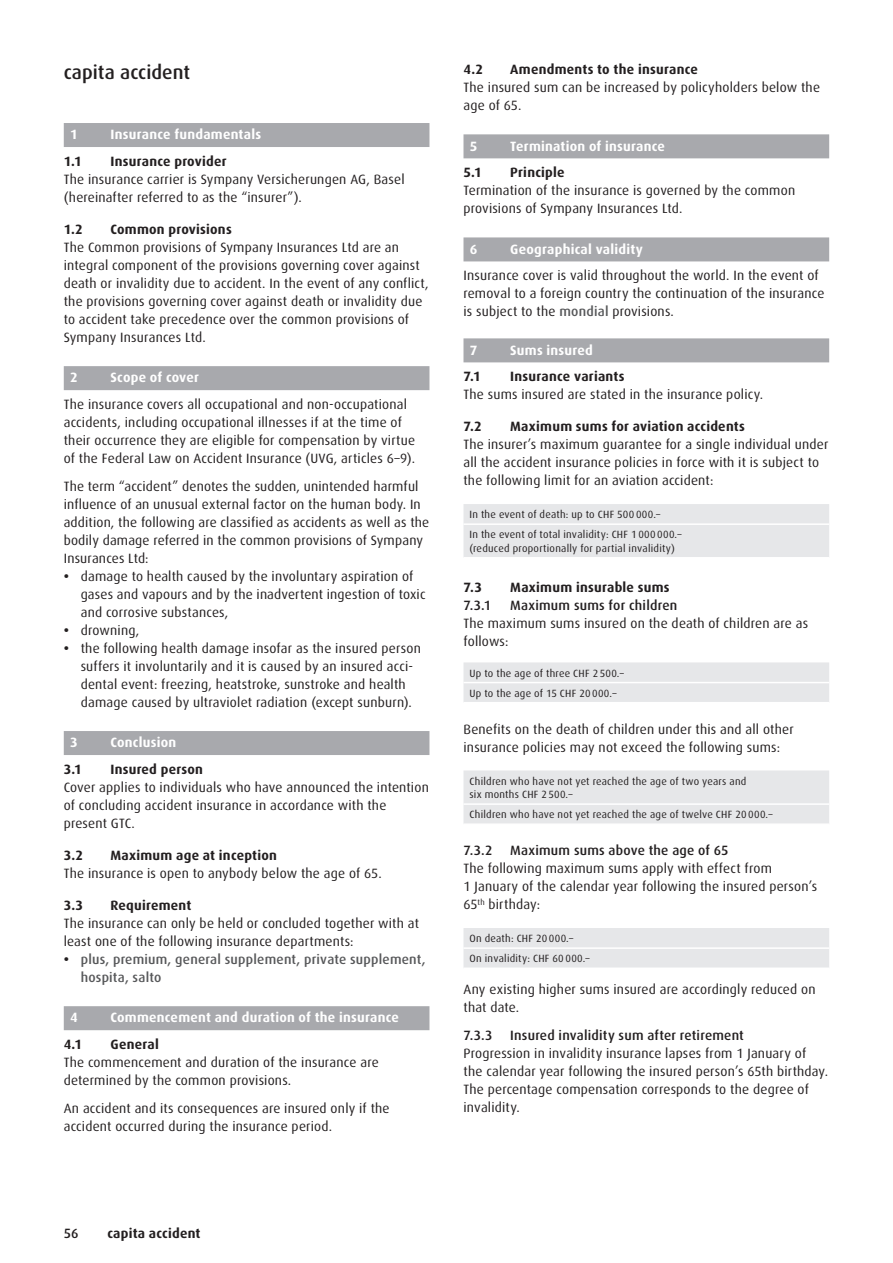
<style>
.page{position:relative;width:893px;height:1263px;background:#fff}
.page>*{position:absolute;margin:0;border:0;box-sizing:border-box;transform-origin:0 0}
.t1{font:500 19.5px "Dax";color:#231f20}
.t2{font:13.5px/18px "Dax";letter-spacing:.015em;color:#231f20}
.t3{font:700 13.5px "Dax";letter-spacing:.02em;color:#231f20}
.t4{font:700 13.5px "Dax";letter-spacing:.02em;color:#fff}
.t5{font:500 13.5px "Dax";letter-spacing:.015em;color:#231f20}
.t6{font:500 13.5px/18px "Dax";letter-spacing:.015em;color:#57585a}
.t7{font:10.5px/20.1px "Dax";letter-spacing:.025em;color:#231f20}
.s1{font-weight:700}
.s2{font-weight:700;color:#231f20}
.s3{font-weight:500;color:#57585a}
</style>
<div class="page">
<div style="left:64px;top:123px;width:365px;height:24px;background:#a8a9ad"></div>
<div style="left:64px;top:366px;width:365px;height:24px;background:#a8a9ad"></div>
<div style="left:64px;top:731px;width:365px;height:24px;background:#a8a9ad"></div>
<div style="left:64px;top:1006px;width:365px;height:24px;background:#a8a9ad"></div>
<div style="left:463px;top:134px;width:366px;height:24px;background:#a8a9ad"></div>
<div style="left:463px;top:237px;width:366px;height:24px;background:#a8a9ad"></div>
<div style="left:463px;top:338px;width:366px;height:24px;background:#a8a9ad"></div>
<div style="left:463px;top:504px;width:366px;height:53px;background:#e6e7e9"></div>
<hr style="left:463px;top:523px;width:366px;height:2px;background:#fff">
<div style="left:463px;top:662px;width:366px;height:40px;background:#e6e7e9"></div>
<hr style="left:463px;top:682px;width:366px;height:1px;background:#fff">
<div style="left:463px;top:770px;width:366px;height:53px;background:#e6e7e9"></div>
<hr style="left:463px;top:803px;width:366px;height:2px;background:#fff">
<div style="left:463px;top:928px;width:366px;height:39px;background:#e6e7e9"></div>
<hr style="left:463px;top:947px;width:366px;height:2px;background:#fff">
<h1 class="t1" style="left:64px;top:61px;width:128px">capita accident</h1>
<p class="t4" style="left:70px;top:127px;width:9px">1</p>
<p class="t4" style="left:111px;top:127px;width:152px">Insurance fundamentals</p>
<p class="t3" style="left:64px;top:154px;width:19px">1.1</p>
<p class="t3" style="left:111px;top:154px;width:118px">Insurance provider</p>
<p class="t2" style="left:64px;top:170px;width:342px">The insurance carrier is Sympany Versicherungen AG, Basel (hereinafter referred to as the “insurer”).</p>
<p class="t3" style="left:64px;top:222px;width:21px">1.2</p>
<p class="t3" style="left:111px;top:222px;width:123px">Common provisions</p>
<p class="t2" style="left:64px;top:238px;width:366px">The Common provisions of Sympany Insurances Ltd are an integral component of the provisions governing cover against death or invalidity due to accident. In the event of any conflict, the provisions governing cover against death or invalidity due to accident take precedence over the common provisions of Sympany Insurances Ltd.</p>
<p class="t4" style="left:70px;top:370px;width:9px">2</p>
<p class="t4" style="left:111px;top:370px;width:90px">Scope of cover</p>
<p class="t2" style="left:64px;top:395px;width:353px">The insurance covers all occupational and non-occupational accidents, including occupational illnesses if at the time of their occurrence they are eligible for compensation by virtue of the Federal Law on Accident Insurance (UVG, articles 6–9).</p>
<p class="t2" style="left:64px;top:477px;width:367px">The term “accident” denotes the sudden, unintended harmful influence of an unusual external factor on the human body. In addition, the following are classified as accidents as well as the bodily damage referred in the common provisions of Sympany Insurances Ltd:</p>
<p class="t2" style="left:81px;top:567px;width:346px;text-indent:-17px"><span class="s1">•</span> damage to health caused by the involuntary aspiration of gases and vapours and by the inadvertent ingestion of toxic and corrosive substances,</p>
<p class="t2" style="left:64px;top:621px;width:77px"><span class="s1">•</span> drowning,</p>
<p class="t2" style="left:81px;top:639px;width:342px;text-indent:-17px"><span class="s1">•</span> the following health damage insofar as the insured person suffers it involuntarily and it is caused by an insured acci&shy;dental event: freezing, heatstroke, sunstroke and health damage caused by ultraviolet radiation (except sunburn).</p>
<p class="t4" style="left:70px;top:735px;width:9px">3</p>
<p class="t4" style="left:111px;top:735px;width:67px">Conclusion</p>
<p class="t3" style="left:64px;top:761px;width:20px">3.1</p>
<p class="t3" style="left:110px;top:761px;width:94px">Insured person</p>
<p class="t2" style="left:64px;top:778px;width:367px">Cover applies to individuals who have announced the intention of concluding accident insurance in accordance with the present GTC.</p>
<p class="t3" style="left:64px;top:847px;width:21px">3.2</p>
<p class="t3" style="left:110px;top:847px;width:168px">Maximum age at inception</p>
<p class="t2" style="left:64px;top:864px;width:320px">The insurance is open to anybody below the age of 65.</p>
<p class="t3" style="left:64px;top:897px;width:21px">3.3</p>
<p class="t3" style="left:110px;top:897px;width:82px">Requirement</p>
<p class="t2" style="left:64px;top:914px;width:357px">The insurance can only be held or concluded together with at least one of the following insurance departments:</p>
<p class="t6" style="left:81px;top:950px;width:346px;text-indent:-17px"><span class="s2">•</span> plus, premium, general supplement, private supplement, hospita, salto</p>
<p class="t4" style="left:70px;top:1010px;width:9px">4</p>
<p class="t4" style="left:110px;top:1010px;width:290px">Commencement and duration of the insurance</p>
<p class="t3" style="left:64px;top:1036px;width:20px">4.1</p>
<p class="t3" style="left:110px;top:1036px;width:50px">General</p>
<p class="t2" style="left:64px;top:1053px;width:317px">The commencement and duration of the insurance are determined by the common provisions.</p>
<p class="t2" style="left:64px;top:1099px;width:327px">An accident and its consequences are insured only if the accident occurred during the insurance period.</p>
<p class="t3" style="left:463px;top:62px;width:21px">4.2</p>
<p class="t3" style="left:510px;top:62px;width:189px">Amendments to the insurance</p>
<p class="t2" style="left:463px;top:79px;width:358px">The insured sum can be increased by policyholders below the age of 65.</p>
<p class="t4" style="left:470px;top:138px;width:9px">5</p>
<p class="t4" style="left:510px;top:138px;width:156px">Termination of insurance</p>
<p class="t3" style="left:463px;top:165px;width:20px">5.1</p>
<p class="t3" style="left:510px;top:165px;width:56px">Principle</p>
<p class="t2" style="left:463px;top:182px;width:333px">Termination of the insurance is governed by the common provisions of Sympany Insurances Ltd.</p>
<p class="t4" style="left:470px;top:241px;width:9px">6</p>
<p class="t4" style="left:510px;top:241px;width:134px">Geographical validity</p>
<p class="t2" style="left:463px;top:267px;width:362px">Insurance cover is valid throughout the world. In the event of removal to a foreign country the continuation of the insurance is subject to the <span class="s3">mondial</span> provisions.</p>
<p class="t4" style="left:470px;top:342px;width:9px">7</p>
<p class="t4" style="left:510px;top:342px;width:84px">Sums insured</p>
<p class="t3" style="left:463px;top:369px;width:19px">7.1</p>
<p class="t3" style="left:510px;top:369px;width:116px">Insurance variants</p>
<p class="t2" style="left:463px;top:386px;width:301px">The sums insured are stated in the insurance policy.</p>
<p class="t3" style="left:463px;top:419px;width:20px">7.2</p>
<p class="t3" style="left:510px;top:419px;width:236px">Maximum sums for aviation accidents</p>
<p class="t2" style="left:463px;top:436px;width:367px">The insurer’s maximum guarantee for a single individual under all the accident insurance policies in force with it is subject to the following limit for an aviation accident:</p>
<p class="t7" style="left:469px;top:505px;width:214px">In the event of death: up to CHF 500 000.–<br>In the event of total invalidity: CHF 1 000 000.–</p>
<p class="t7" style="left:469px;top:538px;width:207px">(reduced proportionally for partial invalidity)</p>
<p class="t3" style="left:463px;top:579px;width:20px">7.3</p>
<p class="t3" style="left:510px;top:579px;width:161px">Maximum insurable sums</p>
<p class="t5" style="left:463px;top:597px;width:29px">7.3.1</p>
<p class="t5" style="left:510px;top:597px;width:169px">Maximum sums for children</p>
<p class="t2" style="left:463px;top:614px;width:346px">The maximum sums insured on the death of children are as follows:</p>
<p class="t7" style="left:469px;top:663px;width:156px">Up to the age of three CHF 2500.–<br>Up to the age of 15 CHF 20 000.–</p>
<p class="t2" style="left:463px;top:720px;width:332px">Benefits on the death of children under this and all other insurance policies may not exceed the following sums:</p>
<p class="t7" style="left:469px;top:774px;width:278px;line-height:13.5px">Children who have not yet reached the age of two years and six months CHF 2 500.–</p>
<p class="t7" style="left:469px;top:805px;width:305px">Children who have not yet reached the age of twelve CHF 20 000.–</p>
<p class="t5" style="left:463px;top:843px;width:30px">7.3.2</p>
<p class="t5" style="left:510px;top:843px;width:220px">Maximum sums above the age of 65</p>
<p class="t2" style="left:463px;top:860px;width:355px">The following maximum sums apply with effect from<br>1 January of the calendar year following the insured person’s<br>65<sup>th</sup> birthday:</p>
<p class="t7" style="left:469px;top:928px;width:122px">On death: CHF 20 000.–<br>On invalidity: CHF 60 000.–</p>
<p class="t2" style="left:463px;top:980px;width:354px">Any existing higher sums insured are accordingly reduced on that date.</p>
<p class="t5" style="left:463px;top:1027px;width:31px">7.3.3</p>
<p class="t5" style="left:510px;top:1027px;width:235px">Insured invalidity sum after retirement</p>
<p class="t2" style="left:463px;top:1044px;width:366px">Progression in invalidity insurance lapses from 1 January of the calendar year following the insured person’s 65th birthday.<br>The percentage compensation corresponds to the degree of invalidity.</p>
<p class="t5" style="left:64px;top:1225px;width:16px">56</p>
<p class="t3" style="left:107px;top:1225px;width:95px">capita accident</p>
</div>
